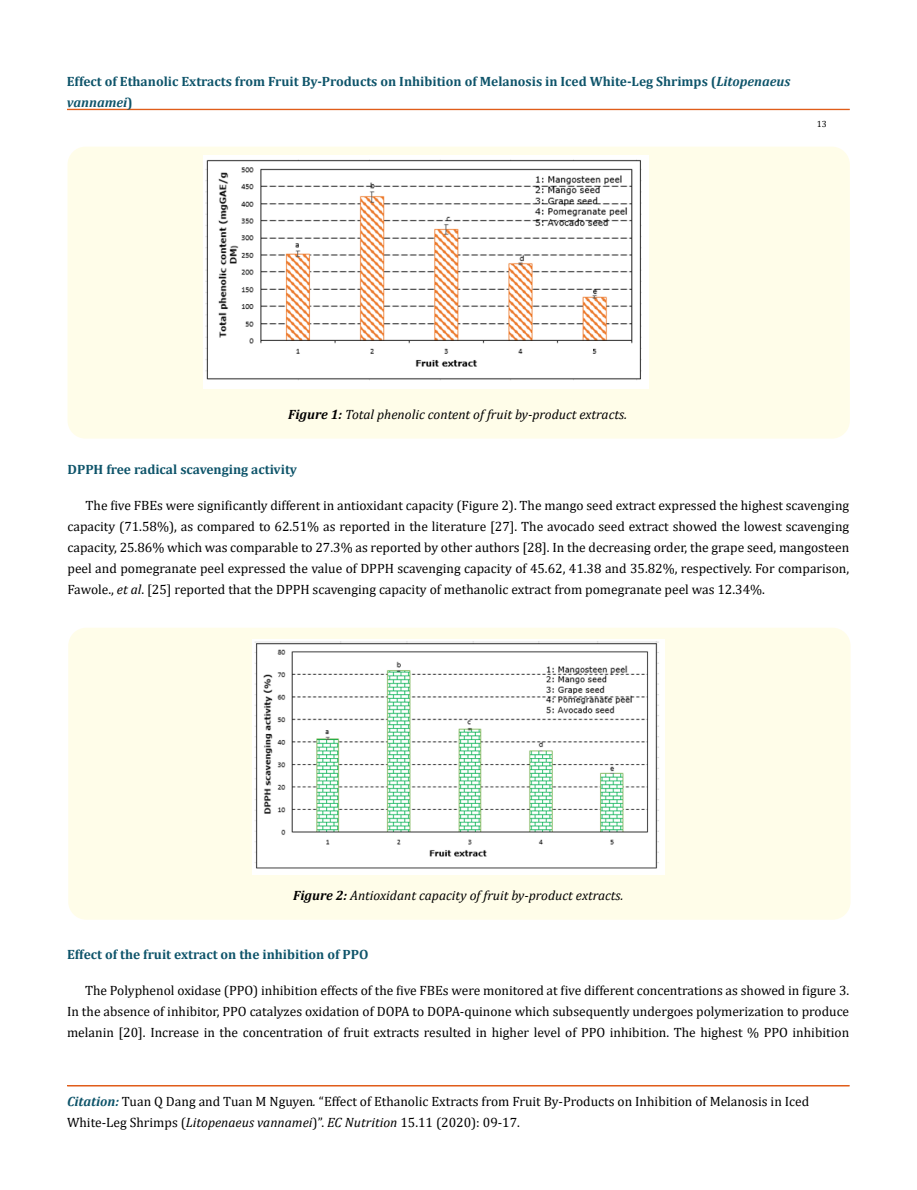
<style>
.page{position:relative;width:917px;height:1190px;background:#fff}
.page>*{position:absolute;margin:0;border:0;box-sizing:border-box;transform-origin:0 0}
.t1{font:13.5px/21px "Cambria";color:#000;text-align:justify}
.t2{font:700 13.5px/21px "Cambria";color:#0e546a}
.t3{font:italic 13.5px "Cambria";color:#000}
.t4{font:9px "Cambria";color:#000}
.s1{font-style:italic}
.s2{font-weight:700}
.s3{font-weight:700;font-style:italic;color:#0e546a}
</style>
<div class="page">
<div style="left:67px;top:109px;width:782px;height:1px;border:1px solid #e05d1a"></div>
<div style="left:67px;top:1085px;width:782px;height:1px;border:1px solid #e05d1a"></div>
<div style="left:68px;top:147px;width:781px;height:291px;background:#fffde9;border-radius:18px"></div>
<img style="left:203px;top:155px;width:445px;height:233px">
<div style="left:68px;top:627px;width:782px;height:292px;background:#fffde9;border-radius:18px"></div>
<img style="left:252px;top:640px;width:412px;height:234px">
<p class="t2" style="left:67px;top:71px;width:725px">Effect of Ethanolic Extracts from Fruit By-Products on Inhibition of Melanosis in Iced White-Leg Shrimps (<span class="s1">Litopenaeus vannamei</span>)</p>
<p class="t4" style="left:816px;top:118px;width:11px">13</p>
<p class="t3" style="left:288px;top:404px;width:340px"><span class="s2">Figure 1:</span> Total phenolic content of fruit by-product extracts.</p>
<p class="t2" style="left:68px;top:458px;width:231px">DPPH free radical scavenging activity</p>
<p class="t1" style="left:68px;top:495px;width:783px;text-indent:18px">The five FBEs were significantly different in antioxidant capacity (Figure 2). The mango seed extract expressed the highest scavenging capacity (71.58%), as compared to 62.51% as reported in the literature [27]. The avocado seed extract showed the lowest scavenging capacity, 25.86% which was comparable to 27.3% as reported by other authors [28]. In the decreasing order, the grape seed, mangosteen peel and pomegranate peel expressed the value of DPPH scavenging capacity of 45.62, 41.38 and 35.82%, respectively. For comparison, Fawole., <span class="s1">et al</span>. [25] reported that the DPPH scavenging capacity of methanolic extract from pomegranate peel was 12.34%.</p>
<p class="t3" style="left:293px;top:885px;width:332px"><span class="s2">Figure 2:</span> Antioxidant capacity of fruit by-product extracts.</p>
<p class="t2" style="left:67px;top:943px;width:303px">Effect of the fruit extract on the inhibition of PPO</p>
<p class="t1" style="left:67px;top:979px;width:783px;text-indent:18px">The Polyphenol oxidase (PPO) inhibition effects of the five FBEs were monitored at five different concentrations as showed in figure 3.<br>In the absence of inhibitor, PPO catalyzes oxidation of DOPA to DOPA-quinone which subsequently undergoes polymerization to produce melanin [20]. Increase in the concentration of fruit extracts resulted in higher level of PPO inhibition. The highest % PPO inhibition</p>
<p class="t1" style="left:67px;top:1090px;width:743px"><span class="s3">Citation:</span> Tuan Q Dang and Tuan M Nguyen<span class="s1">.</span> “Effect of Ethanolic Extracts from Fruit By-Products on Inhibition of Melanosis in Iced<br>White-Leg Shrimps (<span class="s1">Litopenaeus vannamei</span>)”. <span class="s1">EC Nutrition</span> 15.11 (2020): 09-17.</p>
</div>
